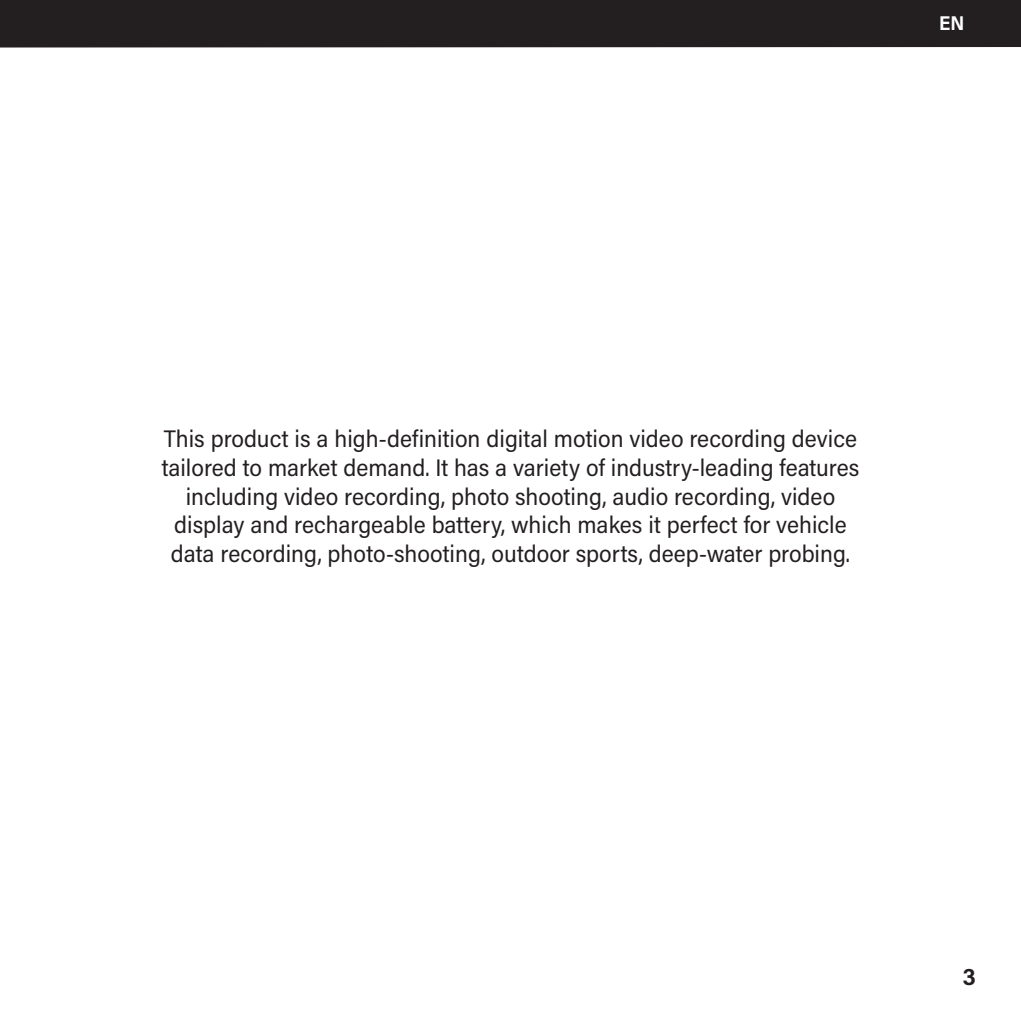
<style>
.page{position:relative;width:1021px;height:1021px;background:#fff}
.page>*{position:absolute;margin:0;border:0;box-sizing:border-box;transform-origin:0 0}
.t1{font:24px/28.8px "Acumin Pro Semi Cond";color:#231f20;text-align:center}
.t2{font:700 24px "Acumin Pro Semi Cond";color:#231f20}
.t3{font:700 20px "Acumin Pro Semi Cond";color:#fff}
</style>
<div class="page">
<div style="left:0;top:0;width:1020px;height:47px;background:#231f20"></div>
<p class="t3" style="left:939px;top:9px;width:27px">EN</p>
<p class="t1" style="left:162px;top:423px;width:699px">This product is a high-definition digital motion video recording device tailored to market demand. It has a variety of industry-leading features including video recording, photo shooting, audio recording, video display and rechargeable battery, which makes it perfect for vehicle data recording, photo-shooting, outdoor sports, deep-water probing.</p>
<p class="t2" style="left:962px;top:959px;width:14px">3</p>
</div>
